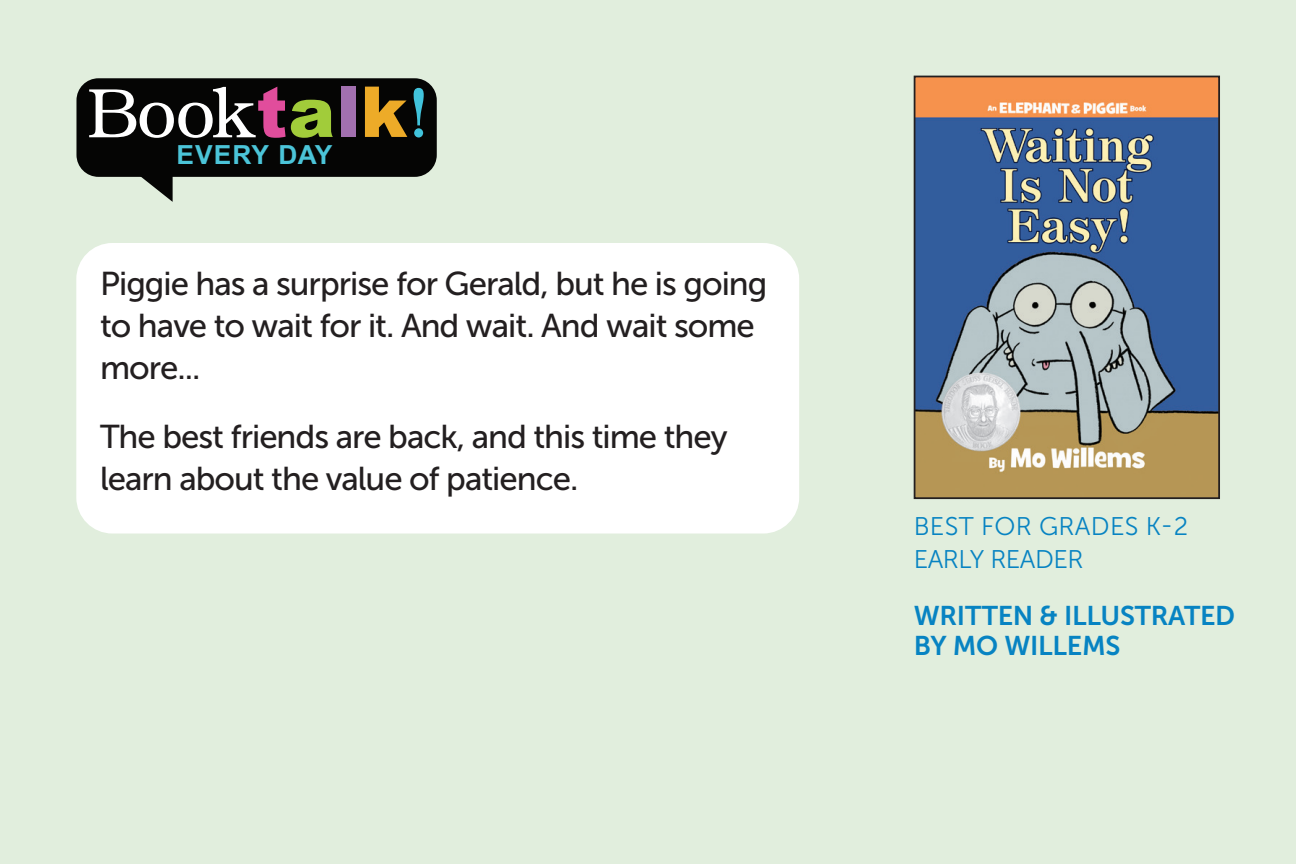
<style>
.page{position:relative;width:1296px;height:864px;background:#e1eedd}
.page>*{position:absolute;margin:0;border:0;box-sizing:border-box;transform-origin:0 0}
.t1{font:300 70.2px "Bookman ITC Std";color:#fff}
.Body{font:33px/42px "Museo Sans 500";letter-spacing:-.03em;color:#231f20}
.Author_Illustrator{font:27px/30px "Museo Sans 700";letter-spacing:-.01em;color:#0783c2}
.t2{font:700 26.4px "Arial MT Std";letter-spacing:.025em;color:#4bc4d8}
.t3{font:25.5px/33px "Museo Sans 300";letter-spacing:.01em;color:#0783c2}
.s1{font-family:"Arial MT Std";font-weight:900;color:#e14d9c}
.s2{font-family:"Arial MT Std";font-weight:900;color:#a1cc3a}
.s3{font-family:"Arial MT Std";font-weight:900;color:#a270af}
.s4{font-family:"Arial MT Std";font-weight:900;color:#edab28}
.s5{color:#41c3db}
</style>
<div class="page">
<div style="left:76px;top:243px;width:723px;height:291px;background:#fff;border-radius:36px"></div>
<div style="left:76px;top:78px;width:361px;height:99px;background:#050504;border-radius:22px"></div>
<svg style="left:130px;top:176px;width:43px;height:26px"></svg>
<img style="left:917px;top:79px;width:300px;height:417px">
<div style="left:914px;top:76px;width:306px;height:423px;border:2px solid #231f20"></div>
<p class="t1" style="left:87px;top:74px;width:344px">Book<span class="s1">t</span><span class="s2">a</span><span class="s3">l</span><span class="s4">k</span><span class="s5">!</span></p>
<p class="t2" style="left:177px;top:139px;width:157px">EVERY DAY</p>
<p class="Body" style="left:100px;top:262px;width:669px">Piggie has a surprise for Gerald, but he is going to have to wait for it. And wait. And wait some more...</p>
<p class="Body" style="left:100px;top:415px;width:629px">The best friends are back, and this time they learn about the value of patience.</p>
<p class="t3" style="left:914px;top:510px;width:276px">BEST FOR GRADES K-2<br>EARLY READER</p>
<p class="Author_Illustrator" style="left:914px;top:600px;width:323px">WRITTEN &amp; ILLUSTRATED<br>BY MO WILLEMS</p>
</div>
